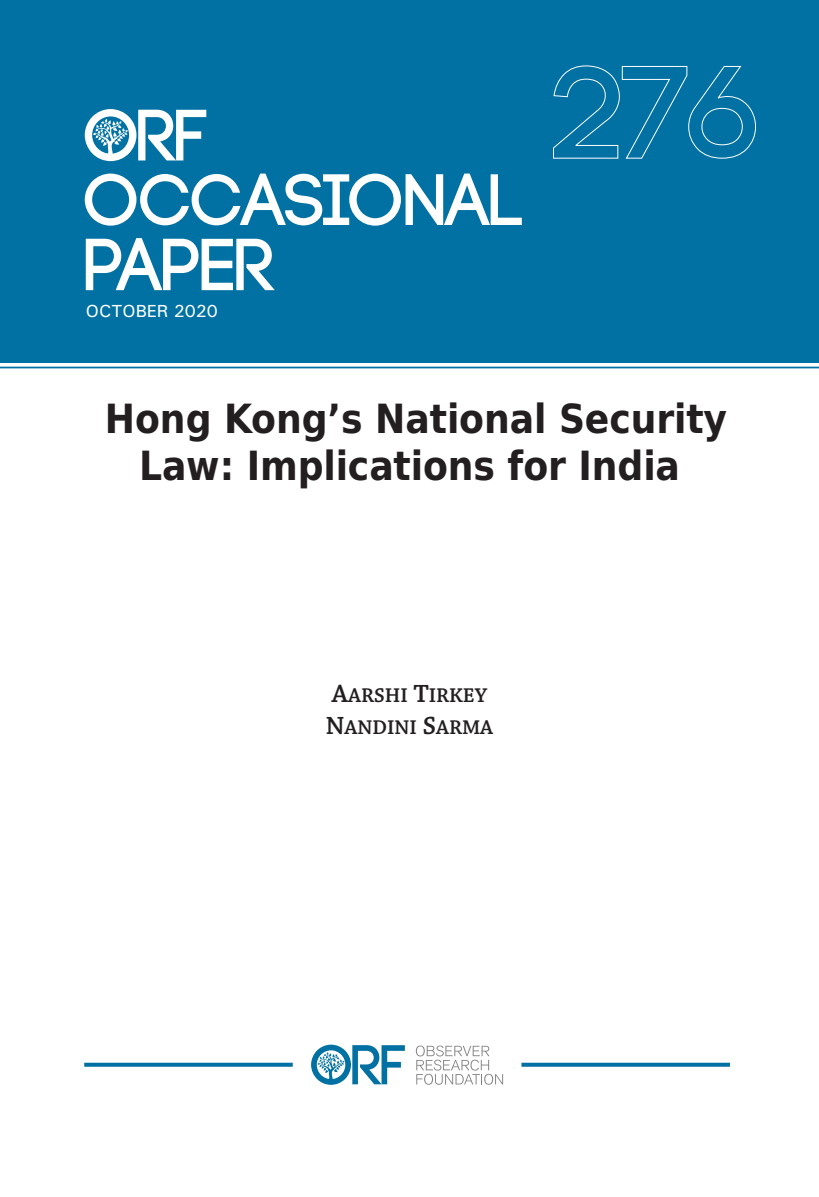
<style>
.page{position:relative;width:819px;height:1197px;background:#fff}
.page>*{position:absolute;margin:0;border:0;box-sizing:border-box;transform-origin:0 0}
.t1{font:700 40.25px/46.9px "DejaVu Sans Condensed";letter-spacing:-.005em;color:#231f20;text-align:center}
.t2{font:600 21px/31.5px "Chaparral Pro";color:#231f20}
.t3{font:17.5px "Univers";color:#fff}
.s1{font-size:26.25px}
</style>
<div class="page">
<div style="left:0;top:0;width:819px;height:362px;background:#0071a2"></div>
<svg style="left:0;top:366px;width:819px;height:3px;background:#6aabc8"></svg>
<svg style="left:85px;top:109px;width:121px;height:52px"></svg>
<svg style="left:85px;top:174px;width:437px;height:52px"></svg>
<svg style="left:86px;top:238px;width:189px;height:52px"></svg>
<svg style="left:416px;top:1046px;width:87px;height:39px"></svg>
<svg style="left:311px;top:1045px;width:94px;height:40px"></svg>
<svg style="left:84px;top:1062px;width:209px;height:5px"></svg>
<svg style="left:521px;top:1062px;width:209px;height:5px"></svg>
<svg style="left:553px;top:65px;width:203px;height:94px"></svg>
<p class="t3" style="left:86px;top:305px;width:134px">OCTOBER 2020</p>
<p class="t1" style="left:105px;top:399px;width:624px">Hong Kong’s National Security<br>Law: Implications for India</p>
<p class="t2" style="left:326px;top:682px;width:169px"><span class="s1">A</span>ARSHI <span class="s1">T</span>IRKEY<br><span class="s1">N</span>ANDINI <span class="s1">S</span>ARMA</p>
</div>
